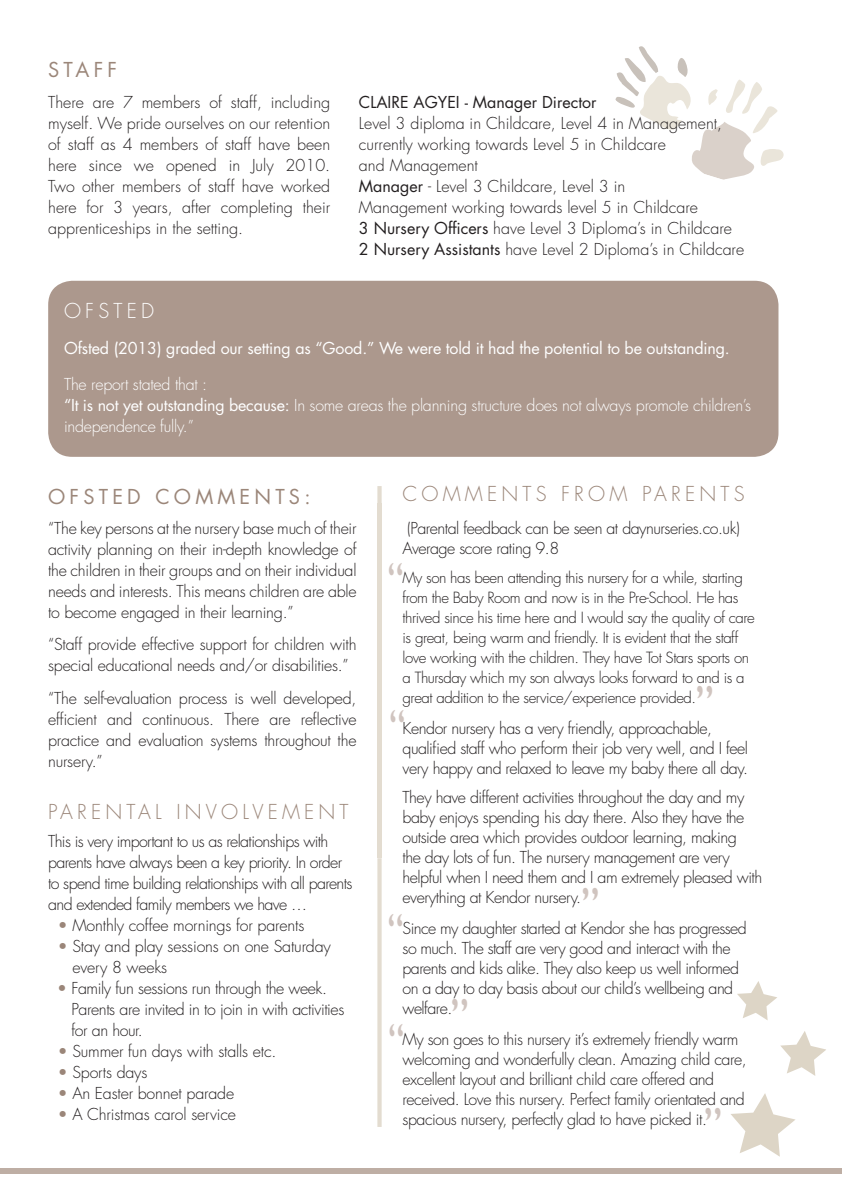
<style>
.page{position:relative;width:842px;height:1191px;background:#fff}
.page>*{position:absolute;margin:0;border:0;box-sizing:border-box;transform-origin:0 0}
.t1{font:50px/109.6px "Gill Sans";color:#d0c4bf;scale:.75 1}
.t2{font:50px "Gill Sans";color:#d0c4bf;scale:.85 1}
.t3{font:300 20px "Futura";letter-spacing:.21em;color:#9b8679}
.t4{font:20px "Futura";letter-spacing:.21em;color:#9b8679}
.t5{font:300 20px "Futura";letter-spacing:.21em;color:#fff}
.t6{font:300 16px/21px "Futura";letter-spacing:-.03em;color:#231f20}
.t7{font:300 16px/21px "Futura";color:#231f20}
.t8{font:300 16px/21px "Futura";letter-spacing:-.01em;color:#231f20}
.t9{font:300 16px/21px "Futura";letter-spacing:-.015em;color:#fff}
.t10{font:16px "Futura";letter-spacing:-.01em;color:#fff}
.t11{font:16px "Futura";color:#231f20}
.t12{font:300 15px/20px "Futura";letter-spacing:-.03em;color:#231f20}
.s1{font-weight:400}
.s2{color:#9b8679}
</style>
<div class="page">
<svg style="left:615px;top:46px;width:169px;height:134px"></svg>
<div style="left:0;top:1168px;width:842px;height:6px;background:#beaea4"></div>
<div style="left:377px;top:486px;width:5px;height:18px;background:#e3dcd0"></div>
<div style="left:377px;top:858px;width:5px;height:269px;background:#e3dcd0"></div>
<div style="left:377px;top:504px;width:5px;height:354px;background:#e3dcd0"></div>
<div style="left:48px;top:281px;width:730px;height:176px;background:#ac988d;border-radius:24px"></div>
<svg style="left:737px;top:981px;width:40px;height:39px"></svg>
<svg style="left:780px;top:1031px;width:46px;height:45px"></svg>
<svg style="left:731px;top:1093px;width:64px;height:63px"></svg>
<p class="t4" style="left:48px;top:56px;width:70px">STAFF</p>
<p class="t6" style="left:48px;top:92px;width:284px;text-align:justify">There are 7 members of staff, including myself. We pride ourselves on our retention of staff as 4 members of staff have been here since we opened in July 2010.<br>Two other members of staff have worked here for 3 years, after completing their apprenticeships in the setting.</p>
<p class="t5" style="left:64px;top:298px;width:92px">OFSTED</p>
<p class="t11" style="left:359px;top:91px;width:239px">CLAIRE AGYEI - Manager Director</p>
<p class="t7" style="left:359px;top:113px;width:387px">Level 3 diploma in Childcare, Level 4 in Management, currently working towards Level 5 in Childcare<br>and Management<br><span class="s1">Manager</span> - Level 3 Childcare, Level 3 in<br>Management working towards level 5 in Childcare<br><span class="s1">3 Nursery Officers</span> have Level 3 Diploma’s in Childcare <span class="s1">2 Nursery Assistants</span> have Level 2 Diploma’s in Childcare</p>
<p class="t10" style="left:64px;top:337px;width:667px">Ofsted (2013) graded our setting as “Good.” We were told it had the potential to be outstanding.</p>
<p class="t9" style="left:64px;top:373px;width:689px">The report stated that :<br><span class="s1">“It is not yet outstanding because:</span> In some areas the planning structure does not always promote children’s independence fully.”</p>
<p class="t4" style="left:48px;top:483px;width:264px">OFSTED COMMENTS:</p>
<p class="t6" style="left:48px;top:518px;width:310px;text-align:justify">“The key persons at the nursery base much of their activity planning on their in-depth knowledge of the children in their groups and on their individual needs and interests. This means children are able to become engaged in their learning.”</p>
<p class="t6" style="left:48px;top:634px;width:310px">“Staff provide effective support for children with special educational needs and/or disabilities.”</p>
<p class="t6" style="left:48px;top:687px;width:310px;text-align:justify">“The self-evaluation process is well developed, efficient and continuous. There are reflective practice and evaluation systems throughout the nursery.”</p>
<p class="t3" style="left:48px;top:798px;width:302px">PARENTAL INVOLVEMENT</p>
<p class="t6" style="left:48px;top:831px;width:306px">This is very important to us as relationships with parents have always been a key priority. In order to spend time building relationships with all parents and extended family members we have …</p>
<p class="t8" style="left:58px;top:915px;width:248px"><span class="s2">•</span> Monthly coffee mornings for parents</p>
<p class="t8" style="left:72px;top:936px;width:260px;text-indent:-15px"><span class="s2">•</span> Stay and play sessions on one Saturday every 8 weeks</p>
<p class="t6" style="left:71px;top:978px;width:274px;text-indent:-14px"><span class="s2">•</span> Family fun sessions run through the week.<br>Parents are invited in to join in with activities for an hour.</p>
<p class="t8" style="left:58px;top:1041px;width:220px"><span class="s2">•</span> Summer fun days with stalls etc.</p>
<p class="t8" style="left:58px;top:1062px;width:91px"><span class="s2">•</span> Sports days</p>
<p class="t8" style="left:58px;top:1083px;width:178px"><span class="s2">•</span> An Easter bonnet parade</p>
<p class="t8" style="left:58px;top:1104px;width:180px"><span class="s2">•</span> A Christmas carol service</p>
<p class="t3" style="left:403px;top:481px;width:343px">COMMENTS FROM PARENTS</p>
<p class="t6" style="left:403px;top:518px;width:339px;line-height:20px">(Parental feedback can be seen at daynurseries.co.uk)<br>Average score rating 9.8</p>
<p class="t12" style="left:403px;top:567px;width:354px">My son has been attending this nursery for a while, starting from the Baby Room and now is in the Pre-School. He has thrived since his time here and I would say the quality of care is great, being warm and friendly. It is evident that the staff love working with the children. They have Tot Stars sports on a Thursday which my son always looks forward to and is a great addition to the service/experience provided.</p>
<p class="t6" style="left:403px;top:718px;width:347px;line-height:20px">Kendor nursery has a very friendly, approachable, qualified staff who perform their job very well, and I feel very happy and relaxed to leave my baby there all day.</p>
<p class="t6" style="left:403px;top:787px;width:361px;line-height:20px">They have different activities throughout the day and my baby enjoys spending his day there. Also they have the outside area which provides outdoor learning, making<br>the day lots of fun. The nursery management are very helpful when I need them and I am extremely pleased with everything at Kendor nursery.</p>
<p class="t6" style="left:403px;top:918px;width:346px;line-height:20px">Since my daughter started at Kendor she has progressed so much. The staff are very good and interact with the parents and kids alike. They also keep us well informed on a day to day basis about our child’s wellbeing and welfare.</p>
<p class="t6" style="left:403px;top:1029px;width:346px;line-height:20px">My son goes to this nursery it’s extremely friendly warm welcoming and wonderfully clean. Amazing child care, excellent layout and brilliant child care offered and received. Love this nursery. Perfect family orientated and spacious nursery, perfectly glad to have picked it.</p>
<h1 class="t1" style="left:388px;top:526px;width:23px">“</h1>
<h1 class="t2" style="left:695px;top:674px;width:23px">”</h1>
<h1 class="t1" style="left:390px;top:672px;width:23px">“</h1>
<h1 class="t2" style="left:581px;top:876px;width:23px">”</h1>
<h1 class="t1" style="left:388px;top:877px;width:24px">“ “</h1>
<h1 class="t2" style="left:450px;top:987px;width:23px">”</h1>
<h1 class="t2" style="left:704px;top:1096px;width:23px">”</h1>
</div>
